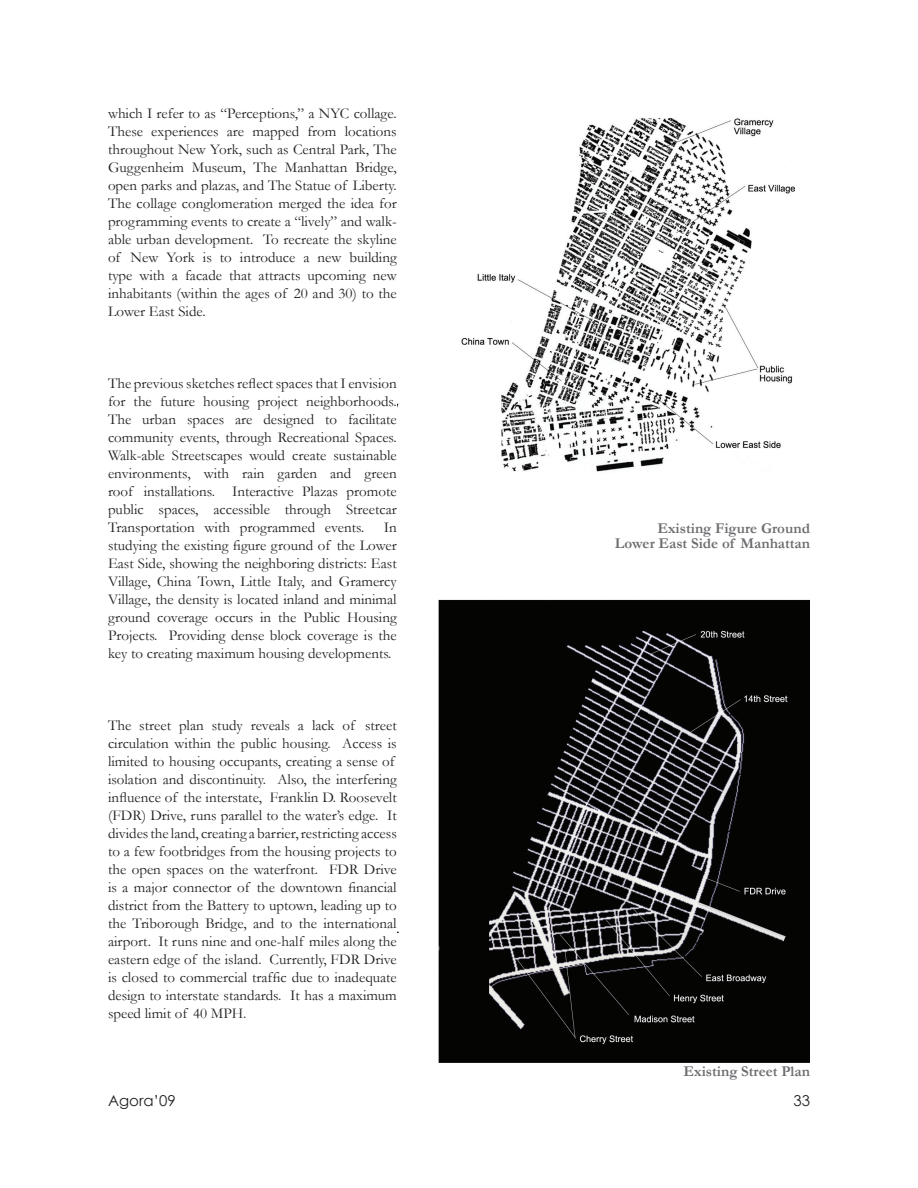
<style>
.page{position:relative;width:918px;height:1188px;background:#fff}
.page>*{position:absolute;margin:0;border:0;box-sizing:border-box;transform-origin:0 0}
.t1{font:15px/18px "Garamond";color:#231f20;text-align:justify}
.t2{font:700 15px/15px "Garamond";color:#6c6d70;text-align:right}
.t3{font:15px "Century Gothic";color:#231f20}
</style>
<div class="page">
<img style="left:397px;top:118px;width:413px;height:945px">
<div style="left:612px;top:523px;width:198px;height:31px;background:#fff"></div>
<p class="t1" style="left:108px;top:104px;width:290px">which I refer to as “Perceptions,” a NYC collage.<br>These experiences are mapped from locations throughout New York, such as Central Park, The Guggenheim Museum, The Manhattan Bridge, open parks and plazas, and The Statue of Liberty.<br>The collage conglomeration merged the idea for programming events to create a “lively” and walk&shy;able urban development. To recreate the skyline of New York is to introduce a new building type with a facade that attracts upcoming new inhabitants (within the ages of 20 and 30) to the Lower East Side.</p>
<p class="t1" style="left:108px;top:374px;width:290px">The previous sketches reflect spaces that I envision for the future housing project neighborhoods.<br>The urban spaces are designed to facilitate community events, through Recreational Spaces.<br>Walk-able Streetscapes would create sustainable environments, with rain garden and green roof installations. Interactive Plazas promote public spaces, accessible through Streetcar Transportation with programmed events.</p>
<p class="t1" style="left:108px;top:518px;width:290px;text-indent:276px">In studying the existing figure ground of the Lower East Side, showing the neighboring districts: East Village, China Town, Little Italy, and Gramercy Village, the density is located inland and minimal ground coverage occurs in the Public Housing Projects. Providing dense block coverage is the key to creating maximum housing developments.</p>
<p class="t1" style="left:108px;top:716px;width:290px;text-align:left">The street plan study reveals a lack of street circulation within the public housing. Access is limited to housing occupants, creating a sense of isolation and discontinuity. Also, the interfering influence of the interstate, Franklin D. Roosevelt (FDR) Drive, runs parallel to the water’s edge. It divides the land, creating a barrier, restricting access to a few footbridges from the housing projects to the open spaces on the waterfront. FDR Drive is a major connector of the downtown financial district from the Battery to uptown, leading up to the Triborough Bridge, and to the international airport. It runs nine and one-half miles along the eastern edge of the island. Currently, FDR Drive is closed to commercial traffic due to inadequate design to interstate standards. It has a maximum speed limit of 40 MPH.</p>
<p class="t2" style="left:615px;top:521px;width:197px">Existing Figure Ground<br>Lower East Side of Manhattan</p>
<p class="t2" style="left:684px;top:1064px;width:128px">Existing Street Plan</p>
<p class="t3" style="left:108px;top:1092px;width:69px">Agora’09</p>
<p class="t3" style="left:793px;top:1092px;width:18px">33</p>
</div>
